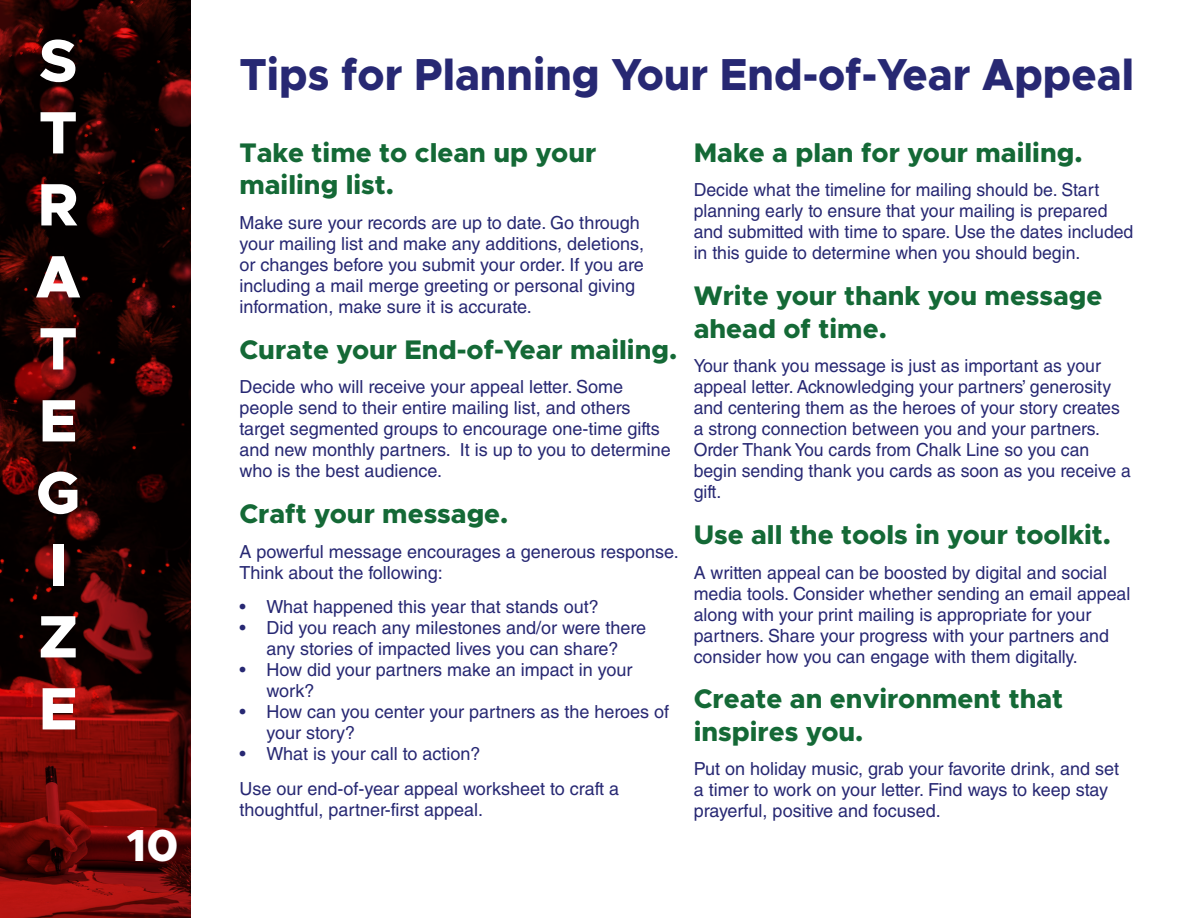
<style>
.page{position:relative;width:1188px;height:918px;background:#fff}
.page>*{position:absolute;margin:0;border:0;box-sizing:border-box;transform-origin:0 0}
.t1{font:800 60px/72px "Metropolis";color:#fff}
.t2{font:800 45px "Metropolis";color:#272873;scale:.95 1}
.t3{font:800 45px "Metropolis";color:#fff}
.t4{font:800 27px/32.4px "Metropolis";color:#146936}
.t5{font:18px/21px "Helvetica LT Std";color:#272873}
</style>
<div class="page">
<img style="left:0;top:0;width:191px;height:918px">
<h1 class="t1" style="left:36px;top:25px;width:46px">S<br>T<br>R<br>A<br>T<br>E<br>G<br>I<br>Z<br>E</h1>
<h2 class="t3" style="left:127px;top:817px;width:53px">10</h2>
<h2 class="t2" style="left:239px;top:46px;width:943px">Tips for Planning Your End-of-Year Appeal</h2>
<h3 class="t4" style="left:239px;top:136px;width:358px">Take time to clean up your mailing list.</h3>
<p class="t5" style="left:239px;top:212px;width:406px">Make sure your records are up to date. Go through your mailing list and make any additions, deletions, or changes before you submit your order. If you are including a mail merge greeting or personal giving information, make sure it is accurate.</p>
<h3 class="t4" style="left:239px;top:333px;width:439px">Curate your End-of-Year mailing.</h3>
<p class="t5" style="left:239px;top:376px;width:433px">Decide who will receive your appeal letter. Some people send to their entire mailing list, and others target segmented groups to encourage one-time gifts and new monthly partners. It is up to you to determine who is the best audience.</p>
<h3 class="t4" style="left:239px;top:498px;width:271px">Craft your message.</h3>
<p class="t5" style="left:239px;top:541px;width:441px">A powerful message encourages a generous response.<br>Think about the following:</p>
<p class="t5" style="left:239px;top:596px;width:361px">• What happened this year that stands out?</p>
<p class="t5" style="left:239px;top:617px;width:408px;text-align:center">• Did you reach any milestones and/or were there any stories of impacted lives you can share?</p>
<p class="t5" style="left:266px;top:659px;width:368px;text-indent:-27px">• How did your partners make an impact in your work?</p>
<p class="t5" style="left:266px;top:701px;width:404px;text-indent:-27px">• How can you center your partners as the heroes of your story?</p>
<p class="t5" style="left:239px;top:737px;width:381px;line-height:34.5px">• What is your call to action?<br>Use our end-of-year appeal worksheet to craft a</p>
<p class="t5" style="left:239px;top:799px;width:245px">thoughtful, partner-first appeal.</p>
<h3 class="t4" style="left:694px;top:136px;width:390px">Make a plan for your mailing.</h3>
<p class="t5" style="left:694px;top:180px;width:441px">Decide what the timeline for mailing should be. Start planning early to ensure that your mailing is prepared and submitted with time to spare. Use the dates included in this guide to determine when you should begin.</p>
<h3 class="t4" style="left:694px;top:280px;width:410px">Write your thank you message ahead of time.</h3>
<p class="t5" style="left:694px;top:355px;width:439px">Your thank you message is just as important as your appeal letter. Acknowledging your partners’ generosity and centering them as the heroes of your story creates a strong connection between you and your partners.<br>Order Thank You cards from Chalk Line so you can begin sending thank you cards as soon as you receive a gift.</p>
<h3 class="t4" style="left:694px;top:519px;width:419px">Use all the tools in your toolkit.</h3>
<p class="t5" style="left:694px;top:562px;width:438px">A written appeal can be boosted by digital and social media tools. Consider whether sending an email appeal along with your print mailing is appropriate for your partners. Share your progress with your partners and consider how you can engage with them digitally.</p>
<h3 class="t4" style="left:694px;top:683px;width:371px">Create an environment that inspires you.</h3>
<p class="t5" style="left:694px;top:759px;width:427px">Put on holiday music, grab your favorite drink, and set a timer to work on your letter. Find ways to keep stay prayerful, positive and focused.</p>
</div>
